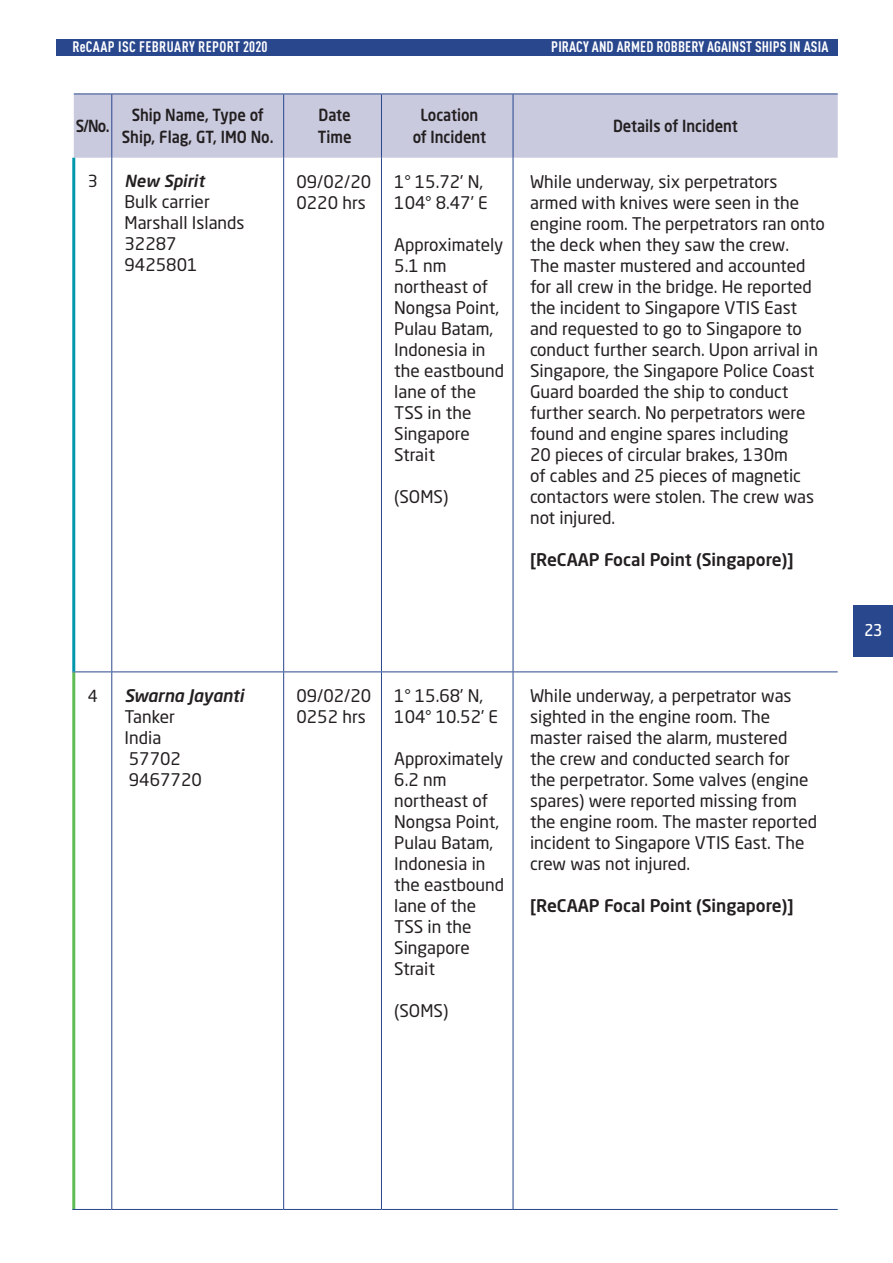
<style>
.page{position:relative;width:893px;height:1263px;background:#fff}
.page>*{position:absolute;margin:0;border:0;box-sizing:border-box;transform-origin:0 0}
.t1{font:19.5px "Neuron";color:#fff}
.t2{font:17.25px/21px "Neo Sans Std";color:#231f20}
.t3{font:500 17.25px "Neo Sans Std";color:#231f20}
.t4{font:italic 500 17.25px "Neo Sans Std";color:#231f20}
.t5{font:500 16.5px "Neo Sans Std";color:#231f20;scale:.9 1}
.t6{font:italic 500 16.5px "Neo Sans Std";color:#231f20}
.t7{font:16.5px "Neo Sans Std";color:#231f20}
.t8{font:700 condensed 15px "DIN Pro";letter-spacing:.01em;color:#fff}
.t9{font:700 condensed 15px "DIN Pro";letter-spacing:.03em;color:#fff}
</style>
<div class="page">
<div style="left:854px;top:605px;width:39px;height:52px;background:#29478d"></div>
<div style="left:56px;top:39px;width:782px;height:16px;background:#29478d"></div>
<div style="left:74px;top:95px;width:764px;height:63px;background:#cacadf"></div>
<hr style="left:72px;top:672px;width:3px;height:537px;background:#5ebc55">
<hr style="left:283px;top:158px;width:1px;height:513px;background:#29478d">
<hr style="left:381px;top:158px;width:1px;height:513px;background:#29478d">
<hr style="left:513px;top:158px;width:1px;height:513px;background:#29478d">
<hr style="left:283px;top:672px;width:1px;height:537px;background:#29478d">
<hr style="left:381px;top:672px;width:1px;height:537px;background:#29478d">
<hr style="left:513px;top:672px;width:1px;height:537px;background:#29478d">
<hr style="left:74px;top:94px;width:38px;height:1px;background:#29478d">
<hr style="left:112px;top:94px;width:172px;height:1px;background:#29478d">
<hr style="left:284px;top:94px;width:97px;height:1px;background:#29478d">
<hr style="left:381px;top:94px;width:132px;height:1px;background:#29478d">
<hr style="left:513px;top:94px;width:325px;height:1px;background:#29478d">
<hr style="left:111px;top:671px;width:173px;height:1px;background:#29478d">
<hr style="left:284px;top:671px;width:97px;height:1px;background:#29478d">
<hr style="left:381px;top:671px;width:132px;height:1px;background:#29478d">
<hr style="left:513px;top:671px;width:325px;height:1px;background:#29478d">
<hr style="left:111px;top:1209px;width:173px;height:1px;background:#29478d">
<hr style="left:284px;top:1209px;width:97px;height:1px;background:#29478d">
<hr style="left:381px;top:1209px;width:132px;height:1px;background:#29478d">
<hr style="left:513px;top:1209px;width:325px;height:1px;background:#29478d">
<hr style="left:283px;top:94px;width:1px;height:64px;background:#29478d">
<hr style="left:381px;top:94px;width:1px;height:64px;background:#29478d">
<hr style="left:513px;top:94px;width:1px;height:64px;background:#29478d">
<hr style="left:72px;top:1209px;width:39px;height:1px;background:#29478d">
<hr style="left:111px;top:158px;width:1px;height:513px;background:#29478d">
<hr style="left:111px;top:672px;width:1px;height:537px;background:#29478d">
<hr style="left:111px;top:94px;width:1px;height:64px;background:#29478d">
<hr style="left:72px;top:671px;width:39px;height:1px;background:#29478d">
<hr style="left:72px;top:158px;width:3px;height:513px;background:#0097ad">
<p class="t9" style="left:72px;top:35px;width:197px">ReCAAP ISC FEBRUARY REPORT 2020</p>
<p class="t8" style="left:551px;top:35px;width:279px">PIRACY AND ARMED ROBBERY AGAINST SHIPS IN ASIA</p>
<p class="t5" style="left:76px;top:116px;width:39px">S/No.</p>
<p class="t5" style="left:132px;top:104px;width:148px">Ship Name, Type of</p>
<p class="t5" style="left:122px;top:127px;width:170px">Ship, Flag, GT, IMO No.</p>
<p class="t5" style="left:319px;top:104px;width:37px">Date</p>
<p class="t5" style="left:318px;top:127px;width:39px">Time</p>
<p class="t5" style="left:420px;top:104px;width:66px">Location</p>
<p class="t5" style="left:413px;top:127px;width:83px">of Incident</p>
<p class="t5" style="left:613px;top:116px;width:140px">Details of Incident</p>
<p class="t7" style="left:88px;top:171px;width:11px">3</p>
<p class="t6" style="left:125px;top:171px;width:81px">New Spirit</p>
<p class="t2" style="left:125px;top:191px;width:87px">Bulk carrier</p>
<p class="t2" style="left:125px;top:212px;width:122px">Marshall Islands</p>
<p class="t2" style="left:125px;top:233px;width:54px">32287</p>
<p class="t2" style="left:125px;top:254px;width:75px">9425801</p>
<p class="t2" style="left:296px;top:171px;width:76px">09/02/20</p>
<p class="t2" style="left:296px;top:192px;width:71px">0220 hrs</p>
<p class="t2" style="left:394px;top:171px;width:90px">1° 15.72’ N,</p>
<p class="t2" style="left:394px;top:192px;width:95px">104° 8.47’ E</p>
<p class="t2" style="left:394px;top:234px;width:111px">Approximately<br>5.1 nm northeast of<br>Nongsa Point,<br>Pulau Batam,<br>Indonesia in the eastbound lane of the<br>TSS in the<br>Singapore<br>Strait</p>
<p class="t2" style="left:394px;top:486px;width:56px">(SOMS)</p>
<p class="t2" style="left:530px;top:171px;width:296px">While underway, six perpetrators armed with knives were seen in the engine room. The perpetrators ran onto the deck when they saw the crew.<br>The master mustered and accounted for all crew in the bridge. He reported the incident to Singapore VTIS East and requested to go to Singapore to conduct further search. Upon arrival in Singapore, the Singapore Police Coast Guard boarded the ship to conduct further search. No perpetrators were found and engine spares including<br>20 pieces of circular brakes, 130m<br>of cables and 25 pieces of magnetic contactors were stolen. The crew was not injured.</p>
<p class="t3" style="left:530px;top:549px;width:265px">[ReCAAP Focal Point (Singapore)]</p>
<p class="t7" style="left:88px;top:685px;width:11px">4</p>
<p class="t4" style="left:125px;top:685px;width:121px">Swarna Jayanti</p>
<p class="t2" style="left:125px;top:706px;width:52px">Tanker</p>
<p class="t2" style="left:125px;top:727px;width:38px">India</p>
<p class="t2" style="left:129px;top:748px;width:54px">57702</p>
<p class="t2" style="left:129px;top:769px;width:75px">9467720</p>
<p class="t2" style="left:296px;top:685px;width:76px">09/02/20</p>
<p class="t2" style="left:296px;top:706px;width:71px">0252 hrs</p>
<p class="t2" style="left:394px;top:685px;width:90px">1° 15.68’ N,</p>
<p class="t2" style="left:394px;top:706px;width:105px">104° 10.52’ E</p>
<p class="t2" style="left:394px;top:748px;width:111px">Approximately<br>6.2 nm northeast of<br>Nongsa Point,<br>Pulau Batam,<br>Indonesia in the eastbound lane of the<br>TSS in the<br>Singapore<br>Strait</p>
<p class="t2" style="left:394px;top:1000px;width:56px">(SOMS)</p>
<p class="t2" style="left:530px;top:685px;width:289px">While underway, a perpetrator was sighted in the engine room. The master raised the alarm, mustered the crew and conducted search for the perpetrator. Some valves (engine spares) were reported missing from the engine room. The master reported incident to Singapore VTIS East. The crew was not injured.</p>
<p class="t3" style="left:530px;top:895px;width:265px">[ReCAAP Focal Point (Singapore)]</p>
<p class="t1" style="left:864px;top:620px;width:19px">23</p>
</div>
